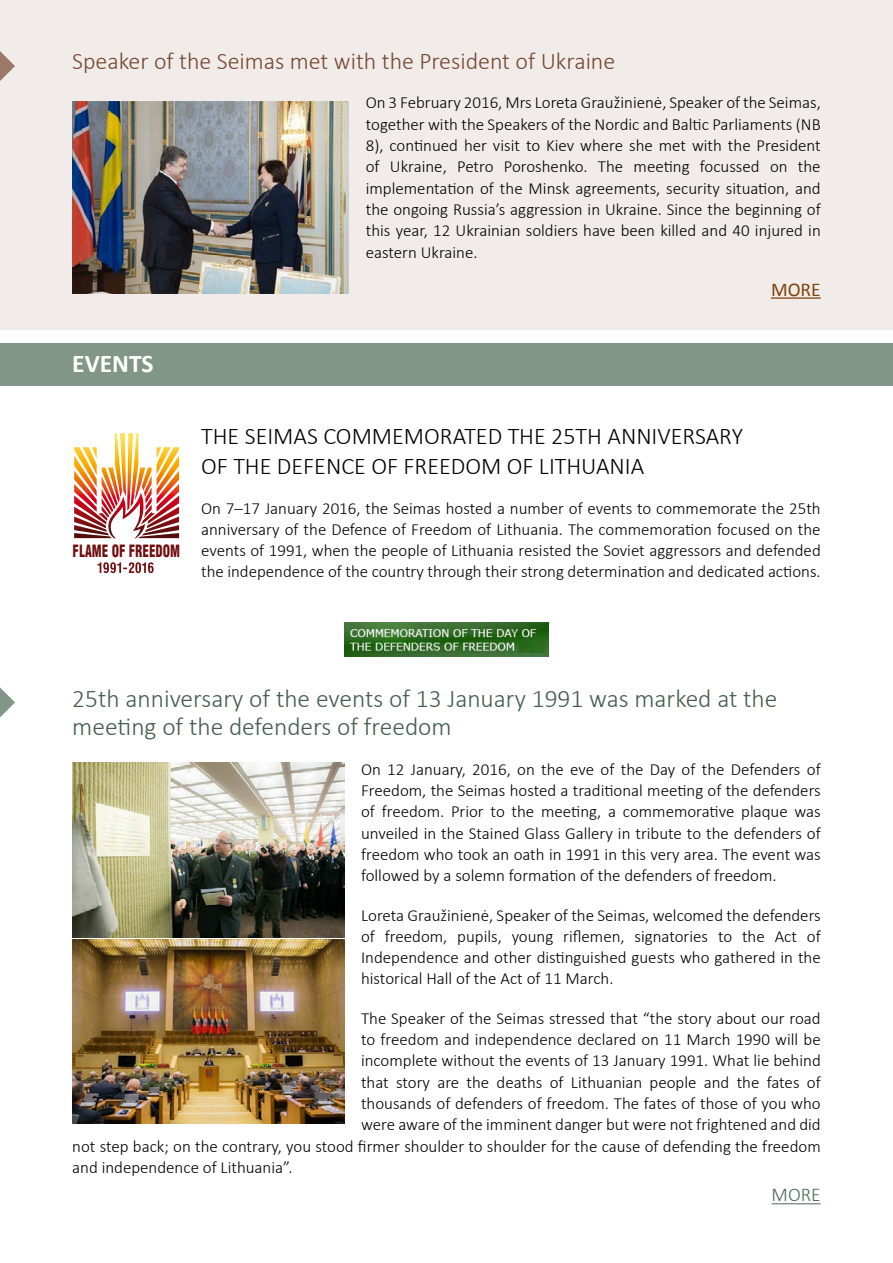
<style>
.page{position:relative;width:893px;height:1263px;background:#fff}
.page>*{position:absolute;margin:0;border:0;box-sizing:border-box;transform-origin:0 0}
.t1{font:300 25.5px/28.8px "Calibri";color:#435d4b}
.t2{font:700 25.5px "Calibri";color:#fff}
.t3{font:300 24px/30.6px "Calibri";color:#000}
.t4{font:300 24px "Calibri";color:#764730}
.t5{font:19.5px "Calibri";color:#7e450c}
.t6{font:300 19.5px "Calibri";color:#4d6955}
.t7{font:300 16.95px/21.3px "Calibri";color:#000;text-align:justify}
.t8{font:900 16.5px "Helvetica LT Condensed";color:#6f0e0f;scale:.76 1}
</style>
<div class="page">
<div style="left:0;top:0;width:893px;height:330px;background:#f1ecea"></div>
<hr style="left:771px;top:297px;width:50px;height:2px;background:#7e450c">
<div style="left:0;top:343px;width:893px;height:43px;background:#829688"></div>
<img style="left:72px;top:101px;width:277px;height:192px">
<img style="left:74px;top:433px;width:105px;height:105px">
<svg style="left:97px;top:562px;width:57px;height:11px"></svg>
<img style="left:344px;top:622px;width:205px;height:34px">
<hr style="left:771px;top:1203px;width:50px;height:1px;background:#4d6955">
<img style="left:72px;top:763px;width:272px;height:361px">
<svg style="left:0;top:51px;width:15px;height:30px"></svg>
<svg style="left:0;top:687px;width:15px;height:30px"></svg>
<h2 class="t4" style="left:72px;top:46px;width:544px">Speaker of the Seimas met with the President of Ukraine</h2>
<p class="t7" style="left:366px;top:92px;width:456px">On 3 February 2016, Mrs Loreta Graužinienė, Speaker of the Seimas, together with the Speakers of the Nordic and Baltic Parliaments (NB 8), continued her visit to Kiev where she met with the President of Ukraine, Petro Poroshenko. The meeting focussed on the implementation of the Minsk agreements, security situation, and the ongoing Russia’s aggression in Ukraine. Since the beginning of this year, 12 Ukrainian soldiers have been killed and 40 injured in eastern Ukraine.</p>
<p class="t5" style="left:771px;top:277px;width:51px">MORE</p>
<h1 class="t2" style="left:72px;top:347px;width:83px">EVENTS</h1>
<p class="t8" style="left:73px;top:541px;width:143px">FLAME OF FREEDOM</p>
<h2 class="t3" style="left:201px;top:420px;width:543px">THE SEIMAS COMMEMORATED THE 25TH ANNIVERSARY<br>OF THE DEFENCE OF FREEDOM OF LITHUANIA</h2>
<p class="t7" style="left:201px;top:497px;width:621px">On 7–17 January 2016, the Seimas hosted a number of events to commemorate the 25th anniversary of the Defence of Freedom of Lithuania. The commemoration focused on the events of 1991, when the people of Lithuania resisted the Soviet aggressors and defended the independence of the country through their strong determination and dedicated actions.</p>
<h1 class="t1" style="left:72px;top:683px;width:707px">25th anniversary of the events of 13 January 1991 was marked at the meeting of the defenders of freedom</h1>
<p class="t7" style="left:361px;top:758px;width:461px">On 12 January, 2016, on the eve of the Day of the Defenders of Freedom, the Seimas hosted a traditional meeting of the defenders of freedom. Prior to the meeting, a commemorative plaque was unveiled in the Stained Glass Gallery in tribute to the defenders of freedom who took an oath in 1991 in this very area. The event was followed by a solemn formation of the defenders of freedom.</p>
<p class="t7" style="left:361px;top:904px;width:461px">Loreta Graužinienė, Speaker of the Seimas, welcomed the defenders of freedom, pupils, young riflemen, signatories to the Act of Independence and other distinguished guests who gathered in the historical Hall of the Act of 11 March.</p>
<p class="t7" style="left:361px;top:1007px;width:461px">The Speaker of the Seimas stressed that “the story about our road</p>
<p class="t7" style="left:361px;top:1029px;width:461px">to freedom and independence declared on 11 March 1990 will be</p>
<p class="t7" style="left:361px;top:1050px;width:461px">incomplete without the events of 13 January 1991. What lie behind</p>
<p class="t7" style="left:361px;top:1071px;width:461px">that story are the deaths of Lithuanian people and the fates of</p>
<p class="t7" style="left:361px;top:1092px;width:461px">thousands of defenders of freedom. The fates of those of you who</p>
<p class="t7" style="left:361px;top:1114px;width:461px">were aware of the imminent danger but were not frightened and did</p>
<p class="t7" style="left:72px;top:1135px;width:750px">not step back; on the contrary, you stood firmer shoulder to shoulder for the cause of defending the freedom</p>
<p class="t7" style="left:72px;top:1156px;width:222px">and independence of Lithuania”.</p>
<p class="t6" style="left:771px;top:1183px;width:51px">MORE</p>
</div>
